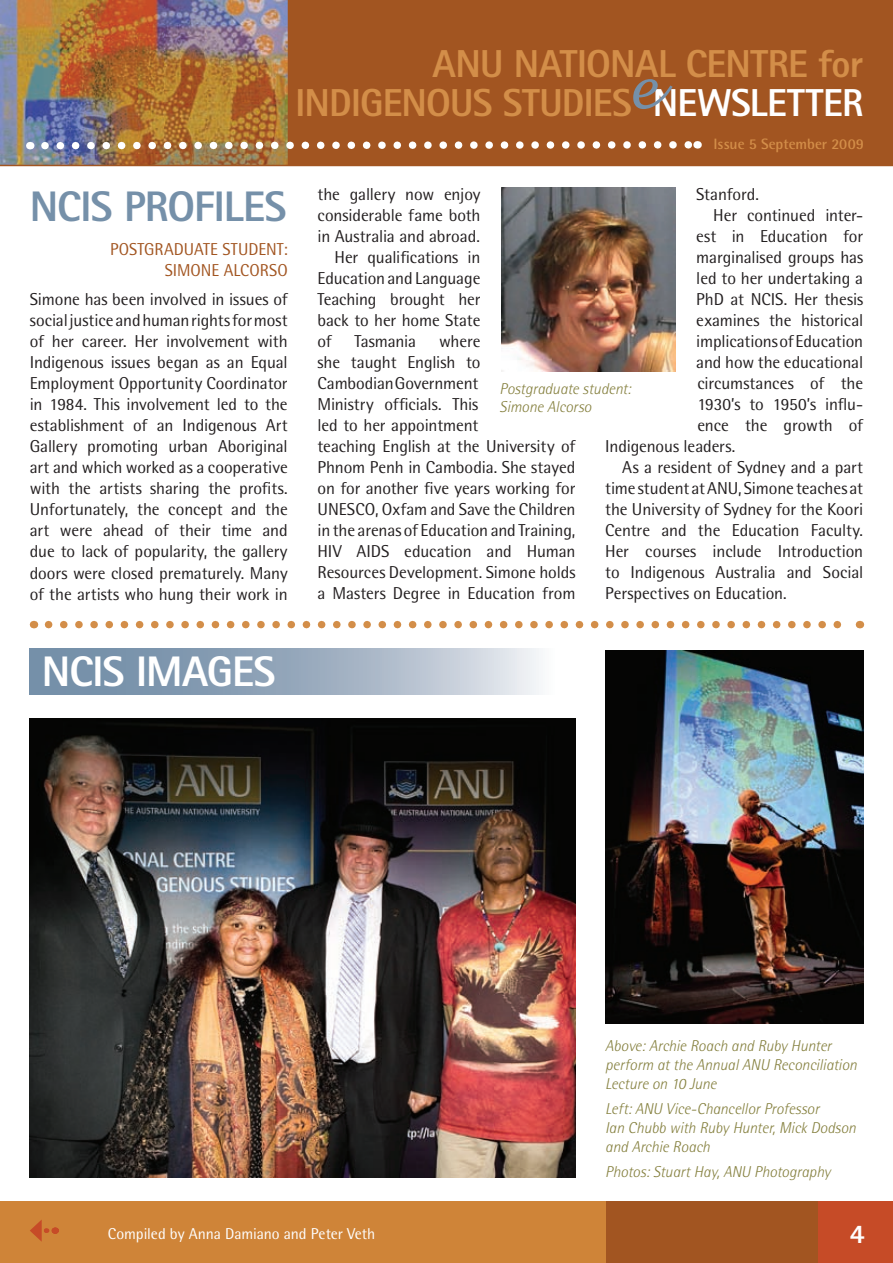
<style>
.page{position:relative;width:893px;height:1263px;background:#fff}
.page>*{position:absolute;margin:0;border:0;box-sizing:border-box;transform-origin:0 0}
.t1{font:800 42.75px "Rotis Sans Serif";letter-spacing:-.015em;color:#7590a9}
.t2{font:800 42.75px "Rotis Sans Serif";letter-spacing:-.015em;color:#fff}
.t3{font:800 39px/39px "Rotis Sans Serif";letter-spacing:-.02em;color:#d38e49}
.t4{font:800 27px "Rotis Sans Serif";color:#fff}
.t5{font:17.25px/21px "Rotis Semi Sans";letter-spacing:-.005em;color:#231f20;text-align:justify}
.t6{font:17.25px "Rotis Semi Sans";color:#a25521}
.t7{font:italic 300 15.75px/18.8px "Rotis Semi Sans";letter-spacing:-.005em;color:#847f3d}
.t8{font:15.75px "Rotis Semi Sans";color:#fff}
.t9{font:700 15px "Rotis Semi Sans";color:#d38e49}
.s1{color:#fff}
</style>
<div class="page">
<div style="left:566px;top:1198px;width:262px;height:65px;background:#a25521"></div>
<div style="left:0;top:1198px;width:605px;height:65px;background:#cf8438"></div>
<img style="left:0;top:0;width:893px;height:166px">
<div style="left:819px;top:1199px;width:74px;height:64px;background:#c64b27"></div>
<div style="left:0;top:1184px;width:893px;height:17px;background:#fff"></div>
<hr style="left:288px;top:0;width:3px;height:166px;background:#a25521">
<img style="left:37px;top:137px;width:661px;height:16px">
<img style="left:30px;top:718px;width:545px;height:460px">
<svg style="left:30px;top:648px;width:509px;height:46px;background:#9daec1"></svg>
<svg style="left:30px;top:1220px;width:17px;height:22px"></svg>
<svg style="left:49px;top:621px;width:793px;height:7px"></svg>
<img style="left:502px;top:187px;width:173px;height:184px">
<img style="left:605px;top:650px;width:258px;height:373px">
<h2 class="t3" style="left:296px;top:44px;width:569px;text-indent:137px">ANU NATIONAL CENTRE FOR<br>IN DIGENOUS STUDIES <sup>e</sup><span class="s1">NEWSLETTER</span></h2>
<p class="t9" style="left:713px;top:135px;width:152px">Issue 5 September 2009</p>
<h1 class="t1" style="left:30px;top:179px;width:259px">NCIS PROFILES</h1>
<p class="t6" style="left:110px;top:238px;width:19px">Postgraduate</p>
<p class="t6" style="left:223px;top:238px;width:10px">student</p>
<p class="t6" style="left:283px;top:238px;width:6px">:</p>
<p class="t6" style="left:165px;top:260px;width:18px">Simone</p>
<p class="t6" style="left:224px;top:260px;width:20px">Alcorso</p>
<p class="t5" style="left:30px;top:289px;width:259px">Simone has been involved in issues of social justice and human rights for most of her career. Her involvement with Indigenous issues began as an Equal Employment Opportunity Coordinator in 1984. This involvement led to the establishment of an Indigenous Art Gallery promoting urban Aboriginal art and which worked as a cooperative with the artists sharing the profits.<br>Unfortunately, the concept and the art were ahead of their time and due to lack of popularity, the gallery doors were closed prematurely. Many of the artists who hung their work in</p>
<p class="t5" style="left:696px;top:184px;width:64px">Stanford.</p>
<p class="t5" style="left:713px;top:205px;width:151px">Her continued inter-</p>
<p class="t5" style="left:696px;top:226px;width:168px">est in Education for</p>
<p class="t5" style="left:696px;top:247px;width:168px">marginalised groups has</p>
<p class="t5" style="left:696px;top:268px;width:168px">led to her undertaking a</p>
<p class="t5" style="left:696px;top:289px;width:168px">PhD at NCIS. Her thesis</p>
<p class="t5" style="left:696px;top:310px;width:168px">examines the historical</p>
<p class="t5" style="left:696px;top:331px;width:168px">implications of Education</p>
<p class="t5" style="left:696px;top:352px;width:168px">and how the educational</p>
<p class="t5" style="left:697px;top:373px;width:167px">circumstances of the</p>
<p class="t5" style="left:697px;top:394px;width:167px">1930’s to 1950’s influ-</p>
<p class="t5" style="left:697px;top:415px;width:167px">ence the growth of</p>
<p class="t5" style="left:605px;top:436px;width:132px">Indigenous leaders.</p>
<p class="t5" style="left:622px;top:457px;width:242px">As a resident of Sydney and a part</p>
<p class="t5" style="left:605px;top:478px;width:259px">time student at ANU, Simone teaches at</p>
<p class="t5" style="left:605px;top:499px;width:259px">the University of Sydney for the Koori</p>
<p class="t5" style="left:605px;top:519px;width:259px">Centre and the Education Faculty.</p>
<p class="t5" style="left:605px;top:540px;width:259px">Her courses include Introduction</p>
<p class="t5" style="left:605px;top:561px;width:259px">to Indigenous Australia and Social</p>
<p class="t5" style="left:605px;top:582px;width:183px">Perspectives on Education.</p>
<p class="t5" style="left:317px;top:184px;width:165px">the gallery now enjoy</p>
<p class="t5" style="left:317px;top:205px;width:164px">considerable fame both</p>
<p class="t5" style="left:317px;top:226px;width:164px">in Australia and abroad.</p>
<p class="t5" style="left:334px;top:247px;width:147px">Her qualifications in</p>
<p class="t5" style="left:317px;top:268px;width:164px">Education and Language</p>
<p class="t5" style="left:317px;top:289px;width:164px">Teaching brought her</p>
<p class="t5" style="left:317px;top:310px;width:164px">back to her home State</p>
<p class="t5" style="left:317px;top:331px;width:16px">of</p>
<p class="t5" style="left:355px;top:331px;width:63px">Tasmania</p>
<p class="t5" style="left:317px;top:331px;width:259px;text-align:left;text-indent:122px">where<br>she taught English to<br>Cambodian Government<br>Ministry officials. This<br>led to her appointment<br>teaching English at the University of<br>Phnom Penh in Cambodia. She stayed on for another five years working for<br>UNESCO, Oxfam and Save the Children in the arenas of Education and Training,<br>HIV AIDS education and Human<br>Resources Development. Simone holds a Masters Degree in Education from</p>
<p class="t7" style="left:500px;top:379px;width:133px">Postgraduate student:<br>Simone Alcorso</p>
<h1 class="t2" style="left:42px;top:645px;width:235px">NCIS IMAGES</h1>
<p class="t7" style="left:605px;top:1036px;width:253px">Above: Archie Roach and Ruby Hunter perform at the Annual ANU Reconciliation<br>Lecture on 10 June</p>
<p class="t7" style="left:605px;top:1099px;width:252px">Left: ANU Vice-Chancellor Professor<br>Ian Chubb with Ruby Hunter, Mick Dodson and Archie Roach</p>
<p class="t7" style="left:605px;top:1162px;width:227px">Photos: Stuart Hay, ANU Photography</p>
<p class="t8" style="left:108px;top:1224px;width:269px">Compiled by Anna Damiano and Peter Veth</p>
<h3 class="t4" style="left:850px;top:1216px;width:17px">4</h3>
</div>
